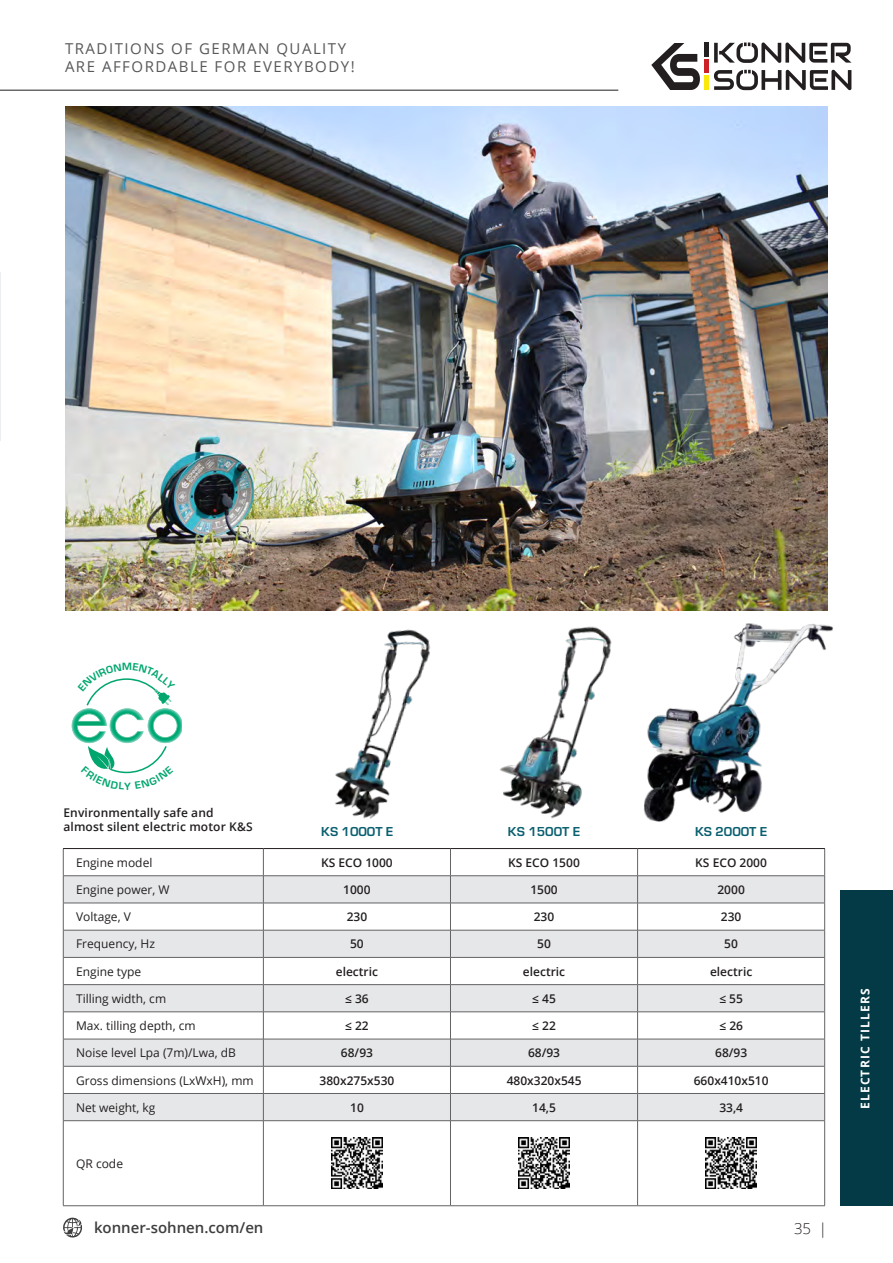
<style>
.page{position:relative;width:893px;height:1263px;background:#fff}
.page>*{position:absolute;margin:0;border:0;box-sizing:border-box;transform-origin:0 0}
.t1{font:15px/18px "Open Sans";letter-spacing:.1em;color:#57585a}
.t2{font:600 15px "Open Sans";color:#3e3e3f}
.t3{font:300 15px "Open Sans";color:#231f20}
.t4{font:600 12px/14.4px "Open Sans";color:#231f20}
.t5{font:12px "Open Sans";color:#231f20}
.t6{font:12px "Europe Demi C";color:#095f6f}
.t7{font:700 12px "Open Sans";letter-spacing:.1em;color:#fff}
</style>
<div class="page">
<hr style="left:0;top:90px;width:618px;height:1px;background:#231f20">
<svg style="left:651px;top:43px;width:49px;height:47px"></svg>
<svg style="left:714px;top:42px;width:137px;height:21px"></svg>
<svg style="left:714px;top:70px;width:137px;height:20px"></svg>
<div style="left:704px;top:43px;width:5px;height:14px;background:#241f21"></div>
<div style="left:704px;top:59px;width:5px;height:14px;background:#cc2126"></div>
<div style="left:704px;top:76px;width:5px;height:14px;background:#fae80d"></div>
<svg style="left:63px;top:1217px;width:19px;height:21px"></svg>
<div style="left:840px;top:890px;width:53px;height:315px;background:#043a45"></div>
<hr style="left:0;top:272px;width:1px;height:168px;background:#e6e7e9">
<img style="left:65px;top:107px;width:762px;height:503px">
<svg style="left:64px;top:849px;width:760px;height:26px"></svg>
<svg style="left:64px;top:876px;width:760px;height:244px;fill:#e6e7e9"></svg>
<hr style="left:63px;top:1039px;width:200px;height:1px;background:#636366">
<hr style="left:63px;top:1066px;width:200px;height:1px;background:#636366">
<hr style="left:263px;top:1066px;width:187px;height:1px;background:#636366">
<hr style="left:450px;top:1066px;width:188px;height:1px;background:#636366">
<hr style="left:638px;top:1066px;width:187px;height:1px;background:#636366">
<hr style="left:63px;top:1093px;width:200px;height:1px;background:#636366">
<hr style="left:263px;top:1093px;width:187px;height:1px;background:#636366">
<hr style="left:450px;top:1093px;width:188px;height:1px;background:#636366">
<hr style="left:638px;top:1093px;width:187px;height:1px;background:#636366">
<hr style="left:63px;top:1120px;width:200px;height:1px;background:#636366">
<hr style="left:63px;top:1121px;width:1px;height:84px;background:#636366">
<hr style="left:263px;top:1120px;width:187px;height:1px;background:#636366">
<hr style="left:263px;top:1121px;width:1px;height:84px;background:#636366">
<hr style="left:450px;top:1120px;width:188px;height:1px;background:#636366">
<hr style="left:450px;top:1121px;width:1px;height:84px;background:#636366">
<hr style="left:638px;top:1120px;width:187px;height:1px;background:#636366">
<hr style="left:637px;top:1121px;width:1px;height:84px;background:#636366">
<hr style="left:824px;top:1121px;width:1px;height:84px;background:#636366">
<hr style="left:63px;top:1205px;width:200px;height:1px;background:#636366">
<hr style="left:263px;top:1205px;width:187px;height:1px;background:#636366">
<hr style="left:450px;top:1205px;width:188px;height:1px;background:#636366">
<hr style="left:638px;top:1205px;width:187px;height:1px;background:#636366">
<hr style="left:63px;top:875px;width:200px;height:1px;background:#636366">
<hr style="left:63px;top:903px;width:200px;height:1px;background:#636366">
<hr style="left:63px;top:930px;width:200px;height:1px;background:#636366">
<hr style="left:63px;top:957px;width:200px;height:1px;background:#636366">
<hr style="left:63px;top:984px;width:200px;height:1px;background:#636366">
<hr style="left:63px;top:1011px;width:200px;height:1px;background:#636366">
<svg style="left:63px;top:849px;width:1px;height:271px"></svg>
<hr style="left:263px;top:875px;width:187px;height:1px;background:#636366">
<hr style="left:263px;top:903px;width:187px;height:1px;background:#636366">
<hr style="left:263px;top:930px;width:187px;height:1px;background:#636366">
<hr style="left:263px;top:957px;width:187px;height:1px;background:#636366">
<hr style="left:263px;top:984px;width:187px;height:1px;background:#636366">
<hr style="left:263px;top:1011px;width:187px;height:1px;background:#636366">
<hr style="left:263px;top:1039px;width:187px;height:1px;background:#636366">
<svg style="left:263px;top:849px;width:1px;height:271px"></svg>
<hr style="left:450px;top:875px;width:188px;height:1px;background:#636366">
<hr style="left:450px;top:903px;width:188px;height:1px;background:#636366">
<hr style="left:450px;top:930px;width:188px;height:1px;background:#636366">
<hr style="left:450px;top:957px;width:188px;height:1px;background:#636366">
<hr style="left:450px;top:984px;width:188px;height:1px;background:#636366">
<hr style="left:450px;top:1011px;width:188px;height:1px;background:#636366">
<hr style="left:450px;top:1039px;width:188px;height:1px;background:#636366">
<svg style="left:450px;top:849px;width:1px;height:271px"></svg>
<hr style="left:638px;top:875px;width:187px;height:1px;background:#636366">
<hr style="left:638px;top:903px;width:187px;height:1px;background:#636366">
<hr style="left:638px;top:930px;width:187px;height:1px;background:#636366">
<hr style="left:638px;top:957px;width:187px;height:1px;background:#636366">
<hr style="left:638px;top:984px;width:187px;height:1px;background:#636366">
<hr style="left:638px;top:1011px;width:187px;height:1px;background:#636366">
<hr style="left:638px;top:1039px;width:187px;height:1px;background:#636366">
<svg style="left:637px;top:849px;width:1px;height:271px"></svg>
<svg style="left:824px;top:849px;width:1px;height:271px"></svg>
<hr style="left:63px;top:848px;width:200px;height:1px;background:#231f20">
<hr style="left:263px;top:848px;width:187px;height:1px;background:#231f20">
<hr style="left:450px;top:848px;width:188px;height:1px;background:#231f20">
<hr style="left:638px;top:848px;width:187px;height:1px;background:#231f20">
<img style="left:331px;top:1138px;width:51px;height:51px">
<img style="left:518px;top:1138px;width:52px;height:51px">
<img style="left:706px;top:1138px;width:51px;height:51px">
<img style="left:500px;top:626px;width:112px;height:193px">
<img style="left:335px;top:629px;width:95px;height:190px">
<img style="left:634px;top:610px;width:199px;height:212px">
<img style="left:148px;top:708px;width:34px;height:35px">
<img style="left:72px;top:708px;width:34px;height:35px">
<img style="left:110px;top:708px;width:33px;height:35px">
<svg style="left:86px;top:678px;width:86px;height:27px"></svg>
<svg style="left:88px;top:746px;width:79px;height:28px"></svg>
<p class="t1" style="left:65px;top:39px;width:291px">TRADITIONS OF GERMAN QUALITY<br>ARE AFFORDABLE FOR EVERYBODY!</p>
<p class="t4" style="left:63px;top:805px;width:191px">Environmentally safe and almost silent electric motor K&amp;S</p>
<p class="t6" style="left:321px;top:824px;width:74px">KS 1000T E</p>
<p class="t6" style="left:508px;top:824px;width:74px">KS 1500T E</p>
<p class="t6" style="left:695px;top:824px;width:74px">KS 2000T E</p>
<p class="t5" style="left:76px;top:854px;width:78px">Engine model</p>
<p class="t4" style="left:321px;top:855px;width:73px">KS ECO 1000</p>
<p class="t4" style="left:508px;top:855px;width:73px">KS ECO 1500</p>
<p class="t4" style="left:695px;top:855px;width:73px">KS ECO 2000</p>
<p class="t5" style="left:76px;top:881px;width:95px">Engine power, W</p>
<p class="t4" style="left:343px;top:882px;width:29px">1000</p>
<p class="t4" style="left:530px;top:882px;width:29px">1500</p>
<p class="t4" style="left:717px;top:882px;width:29px">2000</p>
<p class="t5" style="left:76px;top:908px;width:56px">Voltage, V</p>
<p class="t4" style="left:347px;top:909px;width:22px">230</p>
<p class="t4" style="left:534px;top:909px;width:22px">230</p>
<p class="t4" style="left:721px;top:909px;width:22px">230</p>
<p class="t5" style="left:76px;top:936px;width:80px">Frequency, Hz</p>
<p class="t4" style="left:350px;top:936px;width:15px">50</p>
<p class="t4" style="left:537px;top:936px;width:15px">50</p>
<p class="t4" style="left:724px;top:936px;width:15px">50</p>
<p class="t5" style="left:76px;top:963px;width:67px">Engine type</p>
<p class="t4" style="left:336px;top:964px;width:44px">electric</p>
<p class="t4" style="left:523px;top:964px;width:44px">electric</p>
<p class="t4" style="left:710px;top:964px;width:44px">electric</p>
<p class="t5" style="left:76px;top:990px;width:92px">Tilling width, cm</p>
<p class="t4" style="left:345px;top:991px;width:25px">≤ 36</p>
<p class="t4" style="left:532px;top:991px;width:25px">≤ 45</p>
<p class="t4" style="left:719px;top:991px;width:25px">≤ 55</p>
<p class="t5" style="left:76px;top:1017px;width:121px">Max. tilling depth, cm</p>
<p class="t4" style="left:345px;top:1018px;width:25px">≤ 22</p>
<p class="t4" style="left:532px;top:1018px;width:25px">≤ 22</p>
<p class="t4" style="left:719px;top:1018px;width:25px">≤ 26</p>
<p class="t5" style="left:76px;top:1045px;width:161px">Noise level Lpa (7m)/Lwa, dB</p>
<p class="t4" style="left:341px;top:1045px;width:34px">68/93</p>
<p class="t4" style="left:528px;top:1045px;width:34px">68/93</p>
<p class="t4" style="left:715px;top:1045px;width:34px">68/93</p>
<p class="t5" style="left:76px;top:1072px;width:179px">Gross dimensions (LxWxH), mm</p>
<p class="t4" style="left:320px;top:1073px;width:76px">380x275x530</p>
<p class="t4" style="left:507px;top:1073px;width:76px">480x320x545</p>
<p class="t4" style="left:694px;top:1073px;width:76px">660x410x510</p>
<p class="t5" style="left:76px;top:1099px;width:81px">Net weight, kg</p>
<p class="t4" style="left:350px;top:1100px;width:15px">10</p>
<p class="t4" style="left:532px;top:1100px;width:25px">14,5</p>
<p class="t4" style="left:719px;top:1100px;width:25px">33,4</p>
<p class="t5" style="left:76px;top:1155px;width:48px">QR code</p>
<p class="t2" style="left:94px;top:1217px;width:171px">konner-sohnen.com/en</p>
<p class="t3" style="left:794px;top:1219px;width:35px">35 |</p>
<p class="t7" style="left:857px;top:1109px;width:123px;rotate:-90deg">ELECTRIC TILLERS</p>
</div>
